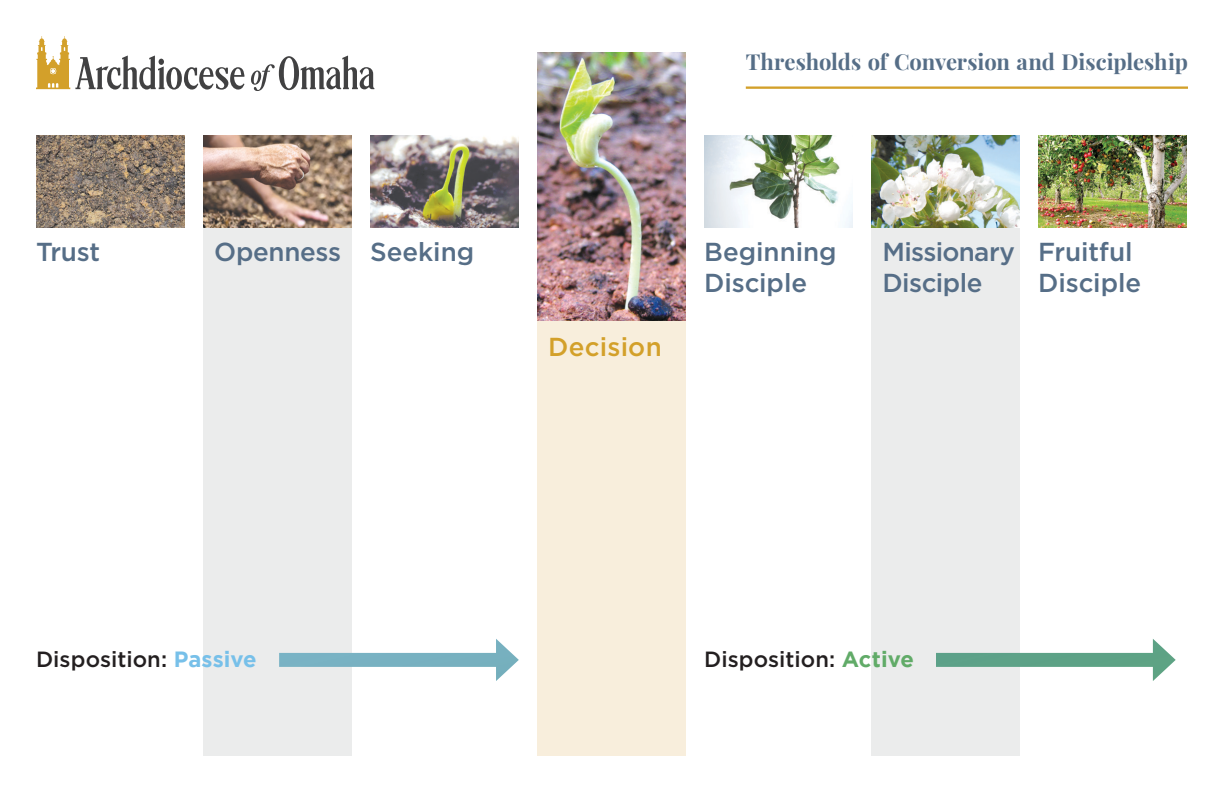
<style>
.page{position:relative;width:1224px;height:792px;background:#fff}
.page>*{position:absolute;margin:0;border:0;box-sizing:border-box;transform-origin:0 0}
.t1{font:500 26px/31.2px "Gotham";letter-spacing:-.005em;color:#566e87}
.t2{font:500 26px "Gotham";letter-spacing:.01em;color:#d3a02a}
.t3{font:700 22px "Playfair Display";letter-spacing:-.005em;color:#566e87}
.Paragraph_Style_1{font:500 22px "Gotham";color:#231f20}
.s1{font-weight:700;color:#77c0e9}
.s2{font-weight:700;color:#61ab68}
</style>
<div class="page">
<div style="left:537px;top:305px;width:149px;height:451px;background:#f8eedc"></div>
<div style="left:203px;top:228px;width:149px;height:528px;background:#ebecec"></div>
<div style="left:871px;top:228px;width:149px;height:528px;background:#ebecec"></div>
<img style="left:203px;top:136px;width:149px;height:92px">
<hr style="left:746px;top:86px;width:442px;height:3px;background:#d3a02a">
<svg style="left:36px;top:36px;width:339px;height:55px"></svg>
<img style="left:537px;top:53px;width:149px;height:267px">
<div style="left:279px;top:653px;width:226px;height:14px;background:#77b1c1"></div>
<svg style="left:496px;top:639px;width:23px;height:42px"></svg>
<div style="left:936px;top:653px;width:226px;height:14px;background:#5da287"></div>
<svg style="left:1153px;top:639px;width:23px;height:42px"></svg>
<img style="left:36px;top:136px;width:149px;height:92px">
<img style="left:370px;top:136px;width:149px;height:92px">
<img style="left:704px;top:136px;width:149px;height:92px">
<img style="left:1038px;top:136px;width:149px;height:92px">
<img style="left:871px;top:136px;width:149px;height:92px">
<p class="t3" style="left:746px;top:44px;width:444px">Thresholds of Conversion and Discipleship</p>
<p class="t1" style="left:36px;top:236px;width:66px">Trust</p>
<p class="t1" style="left:370px;top:236px;width:106px">Seeking</p>
<p class="t1" style="left:704px;top:236px;width:134px">Beginning<br>Disciple</p>
<p class="t1" style="left:1038px;top:236px;width:105px">Fruitful<br>Disciple</p>
<p class="t1" style="left:882px;top:236px;width:134px">Missionary<br>Disciple</p>
<p class="t1" style="left:214px;top:236px;width:128px">Openness</p>
<p class="t2" style="left:548px;top:330px;width:115px">Decision</p>
<p class="Paragraph_Style_1" style="left:36px;top:644px;width:222px">Disposition: <span class="s1">Passive</span></p>
<p class="Paragraph_Style_1" style="left:704px;top:645px;width:211px">Disposition: <span class="s2">Active</span></p>
</div>
